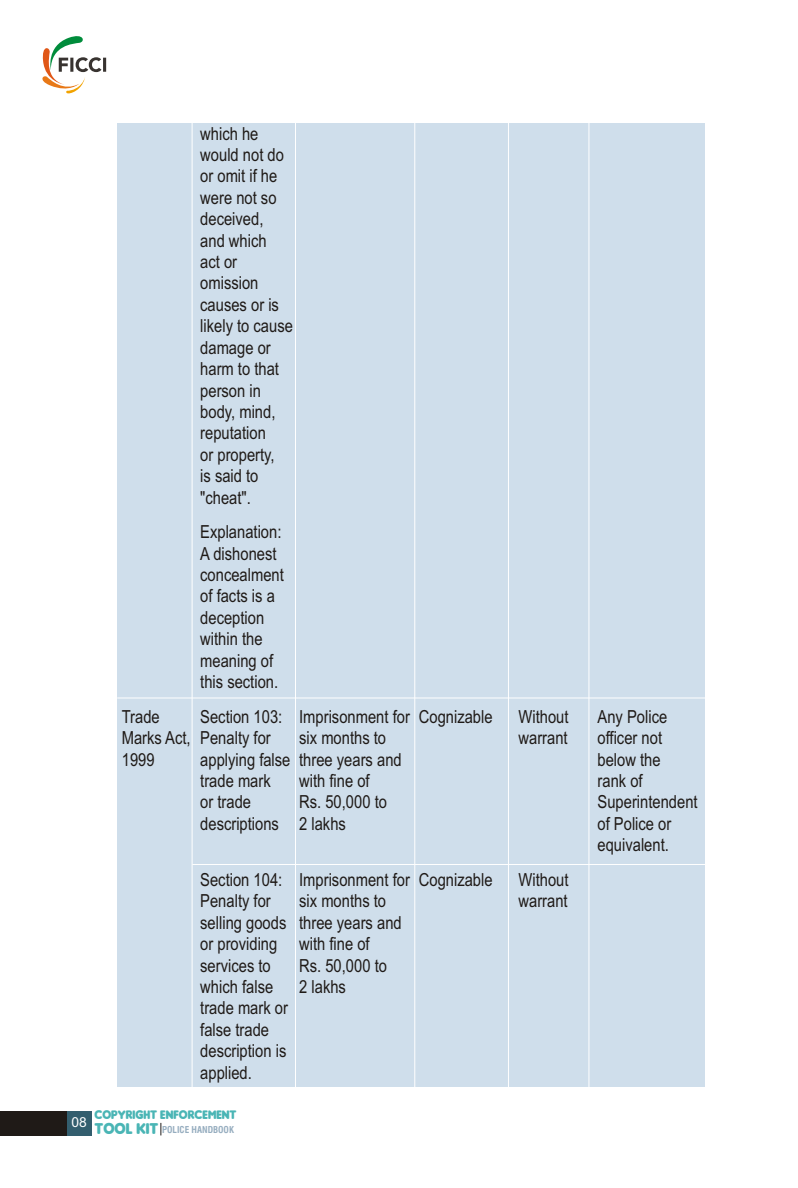
<style>
.page{position:relative;width:798px;height:1188px;background:#fff}
.page>*{position:absolute;margin:0;border:0;box-sizing:border-box;transform-origin:0 0}
.t1{font:18px/21.4px "Arial Narrow";color:#1f1a17}
.t2{font:16.4px "Insaniburger";color:#4ab5b5;scale:.93 1}
.t3{font:13.8px "Arial";color:#fff}
.t4{font:13px "Insaniburger";color:#4ab5b5;scale:.93 1}
.t5{font:700 condensed 9.2px "Swiss 721 BT";color:#96adbf}
</style>
<div class="page">
<svg style="left:42px;top:36px;width:64px;height:58px"></svg>
<div style="left:0;top:1110px;width:92px;height:25px;background:#335e6e"></div>
<div style="left:0;top:1110px;width:66px;height:25px;background:#1f1a17"></div>
<svg style="left:161px;top:1123px;width:1px;height:12px"></svg>
<div style="left:117px;top:123px;width:588px;height:963px;background:#cfdeeb"></div>
<hr style="left:192px;top:123px;width:1px;height:965px;background:#fff">
<hr style="left:295px;top:123px;width:1px;height:965px;background:#fff">
<hr style="left:414px;top:123px;width:1px;height:965px;background:#fff">
<hr style="left:508px;top:123px;width:1px;height:965px;background:#fff">
<hr style="left:588px;top:123px;width:1px;height:965px;background:#fff">
<hr style="left:192px;top:864px;width:513px;height:1px;background:#fff">
<hr style="left:117px;top:697px;width:588px;height:1px;background:#fff">
<p class="t1" style="left:200px;top:124px;width:94px">which he would not do or omit if he were not so deceived,<br>and which<br>act or omission causes or is likely to cause damage or harm to that person in body, mind, reputation<br>or property,<br>is said to "cheat".</p>
<p class="t1" style="left:200px;top:523px;width:85px">Explanation:<br>A dishonest concealment of facts is a deception within the meaning of this section.</p>
<p class="t1" style="left:122px;top:707px;width:40px">Trade</p>
<p class="t1" style="left:200px;top:707px;width:294px">Section 103: Imprisonment for Cognizable</p>
<p class="t1" style="left:518px;top:707px;width:52px">Without</p>
<p class="t1" style="left:598px;top:707px;width:71px">Any Police</p>
<p class="t1" style="left:122px;top:728px;width:151px">Marks Act, Penalty for</p>
<p class="t1" style="left:299px;top:728px;width:88px">six months to</p>
<p class="t1" style="left:518px;top:728px;width:51px">warrant</p>
<p class="t1" style="left:598px;top:728px;width:66px">officer not</p>
<p class="t1" style="left:122px;top:750px;width:34px">1999</p>
<p class="t1" style="left:200px;top:750px;width:203px">applying false three years and</p>
<p class="t1" style="left:598px;top:750px;width:65px">below the</p>
<p class="t1" style="left:200px;top:771px;width:72px">trade mark</p>
<p class="t1" style="left:299px;top:771px;width:72px">with fine of</p>
<p class="t1" style="left:598px;top:771px;width:47px">rank of</p>
<p class="t1" style="left:200px;top:793px;width:52px">or trade</p>
<p class="t1" style="left:299px;top:793px;width:89px">Rs. 50,000 to</p>
<p class="t1" style="left:598px;top:793px;width:102px">Superintendent</p>
<p class="t1" style="left:200px;top:814px;width:147px">descriptions 2 lakhs</p>
<p class="t1" style="left:598px;top:814px;width:75px">of Police or equivalent.</p>
<p class="t1" style="left:200px;top:870px;width:294px">Section 104: Imprisonment for Cognizable</p>
<p class="t1" style="left:518px;top:870px;width:52px">Without</p>
<p class="t1" style="left:200px;top:892px;width:72px">Penalty for</p>
<p class="t1" style="left:299px;top:892px;width:88px">six months to</p>
<p class="t1" style="left:518px;top:892px;width:51px">warrant</p>
<p class="t1" style="left:200px;top:913px;width:203px">selling goods three years and or providing with fine of services to</p>
<p class="t1" style="left:299px;top:956px;width:89px">Rs. 50,000 to</p>
<p class="t1" style="left:200px;top:977px;width:75px">which false</p>
<p class="t1" style="left:299px;top:977px;width:48px">2 lakhs</p>
<p class="t1" style="left:200px;top:999px;width:89px">trade mark or false trade description is applied.</p>
<p class="t3" style="left:72px;top:1116px;width:17px">08</p>
<p class="t4" style="left:94px;top:1109px;width:154px">COPYRIGHT ENFORCEMENT</p>
<p class="t2" style="left:94px;top:1122px;width:70px">TOOL KIT</p>
<p class="t5" style="left:162px;top:1125px;width:73px">POLICE HANDBOOK</p>
</div>
